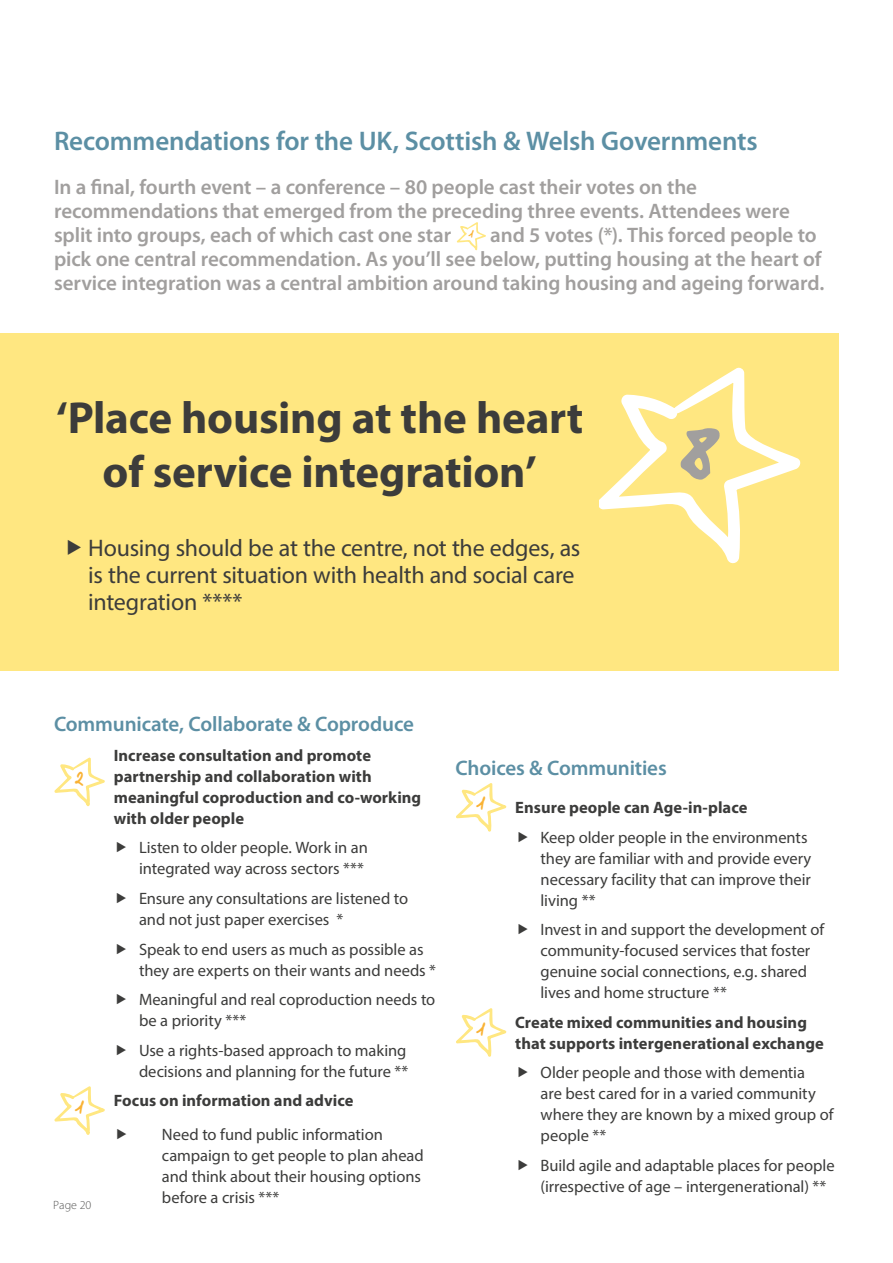
<style>
.page{position:relative;width:893px;height:1263px;background:#fff}
.page>*{position:absolute;margin:0;border:0;box-sizing:border-box;transform-origin:0 0}
.t1{font:92.4px "Claires Hand 3";color:#a19f9e}
.t2{font:700 45px/54px "Myriad Pro";letter-spacing:-.005em;color:#3c3c3b;text-align:center}
.t3{font:600 27px "Myriad Pro";letter-spacing:-.01em;color:#5c8fa4}
.t4{font:24px/27px "Myriad Pro";letter-spacing:-.01em;color:#3c3c3b}
.t5{font:22.95px "Claires Hand 3";color:#f9b234}
.t6{font:600 21px/24px "Myriad Pro";letter-spacing:-.005em;color:#a19f9e}
.t7{font:600 21px "Myriad Pro";letter-spacing:-.01em;color:#5c8fa4}
.t8{font:16.5px/21px "Myriad Pro";letter-spacing:-.005em;color:#3c3c3b}
.t9{font:700 16.5px/21px "Myriad Pro";color:#3c3c3b}
.t10{font:13.35px "Claires Hand 3";color:#f9b234}
.t11{font:300 12px "Myriad Pro";letter-spacing:.005em;color:#575756}
</style>
<div class="page">
<div style="left:0;top:334px;width:839px;height:337px;background:#ffe781"></div>
<svg style="left:54px;top:757px;width:51px;height:50px"></svg>
<svg style="left:54px;top:1086px;width:51px;height:49px"></svg>
<svg style="left:599px;top:367px;width:202px;height:197px"></svg>
<svg style="left:456px;top:784px;width:51px;height:48px"></svg>
<svg style="left:456px;top:1008px;width:51px;height:49px"></svg>
<svg style="left:457px;top:222px;width:29px;height:29px"></svg>
<h3 class="t3" style="left:54px;top:124px;width:705px">Recommendations for the UK, Scottish &amp; Welsh Governments</h3>
<p class="t6" style="left:54px;top:175px;width:737px">In a final, fourth event – a conference – 80 people cast their votes on the recommendations that emerged from the preceding three events. Attendees were split into groups, each of which cast one star</p>
<p class="t6" style="left:54px;top:223px;width:772px;text-indent:436px">and 5 votes (*). This forced people to pick one central recommendation. As you’ll see below, putting housing at the heart of service integration was a central ambition around taking housing and ageing forward.</p>
<p class="t10" style="left:469px;top:228px;width:7px">1</p>
<h2 class="t2" style="left:56px;top:389px;width:529px">‘Place housing at the heart of service integration’</h2>
<h3 class="t4" style="left:88px;top:534px;width:494px">Housing should be at the centre, not the edges, as is the current situation with health and social care integration ****</h3>
<h1 class="t1" style="left:680px;top:412px;width:42px">8</h1>
<p class="t7" style="left:54px;top:711px;width:361px">Communicate, Collaborate &amp; Coproduce</p>
<p class="t9" style="left:114px;top:744px;width:309px">Increase consultation and promote partnership and collaboration with meaningful coproduction and co-working with older people</p>
<p class="t8" style="left:139px;top:837px;width:230px">Listen to older people. Work in an integrated way across sectors ***</p>
<p class="t8" style="left:139px;top:888px;width:271px">Ensure any consultations are listened to and not just paper exercises *</p>
<p class="t8" style="left:139px;top:938px;width:299px">Speak to end users as much as possible as they are experts on their wants and needs *</p>
<p class="t8" style="left:139px;top:989px;width:298px">Meaningful and real coproduction needs to be a priority ***</p>
<p class="t8" style="left:139px;top:1039px;width:271px">Use a rights-based approach to making decisions and planning for the future **</p>
<p class="t9" style="left:114px;top:1089px;width:241px">Focus on information and advice</p>
<p class="t8" style="left:162px;top:1123px;width:263px">Need to fund public information campaign to get people to plan ahead and think about their housing options before a crisis ***</p>
<h3 class="t5" style="left:75px;top:768px;width:10px">2</h3>
<h3 class="t5" style="left:75px;top:1097px;width:11px">1</h3>
<p class="t11" style="left:53px;top:1198px;width:40px">Page 20</p>
<p class="t7" style="left:455px;top:755px;width:213px">Choices &amp; Communities</p>
<p class="t9" style="left:515px;top:797px;width:234px">Ensure people can Age-in-place</p>
<p class="t8" style="left:541px;top:826px;width:272px">Keep older people in the environments they are familiar with and provide every necessary facility that can improve their living **</p>
<p class="t8" style="left:541px;top:919px;width:285px">Invest in and support the development of community-focused services that foster genuine social connections, e.g. shared lives and home structure **</p>
<p class="t9" style="left:515px;top:1011px;width:310px">Create mixed communities and housing that supports intergenerational exchange</p>
<p class="t8" style="left:541px;top:1062px;width:295px">Older people and those with dementia<br>are best cared for in a varied community where they are known by a mixed group of people **</p>
<p class="t8" style="left:541px;top:1154px;width:296px">Build agile and adaptable places for people (irrespective of age – intergenerational) **</p>
<h3 class="t5" style="left:476px;top:794px;width:11px">1</h3>
<h3 class="t5" style="left:476px;top:1019px;width:11px">1</h3>
</div>
